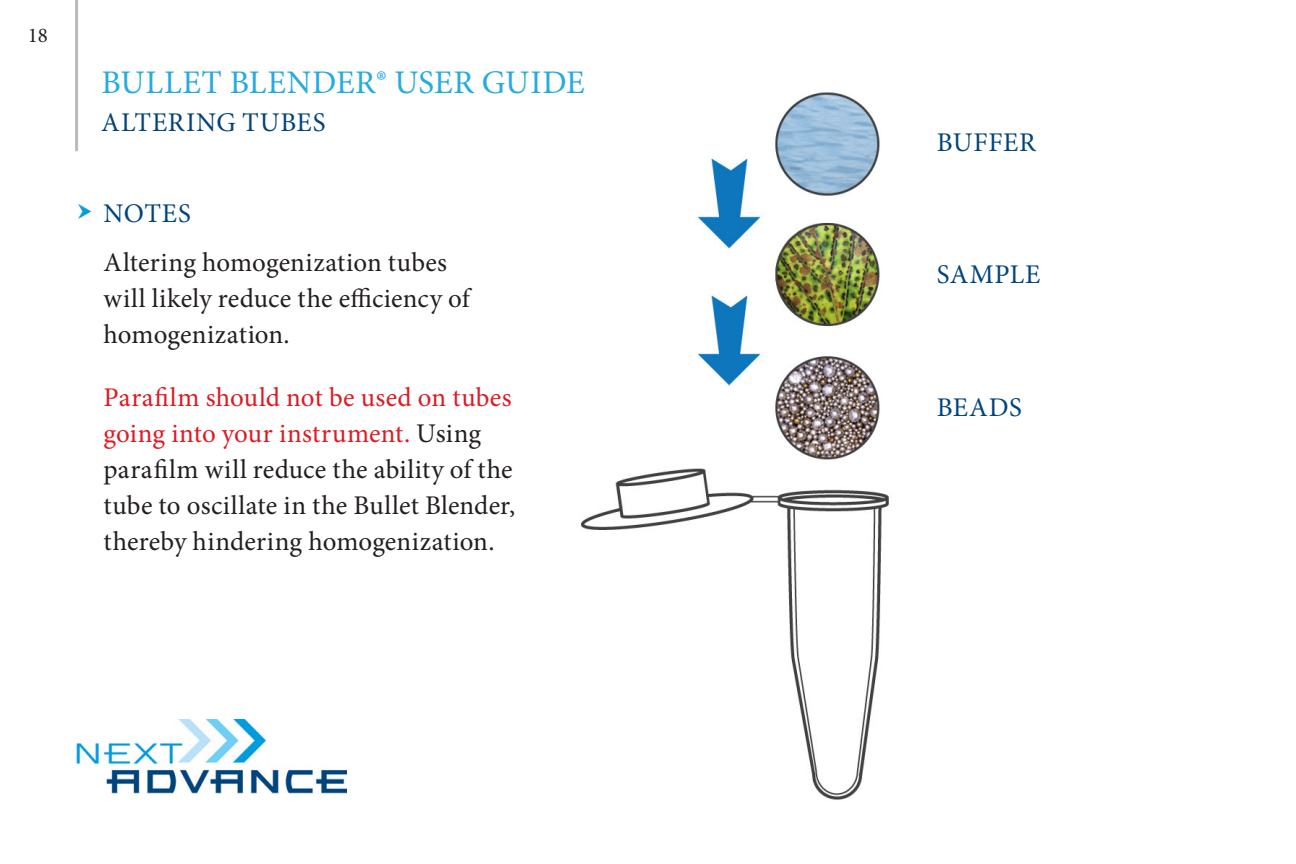
<style>
.page{position:relative;width:1296px;height:864px;background:#fff}
.page>*{position:absolute;margin:0;border:0;box-sizing:border-box;transform-origin:0 0}
.bulleted_sidebar_2{font:33px "Minion Pro";letter-spacing:.015em;color:#25aae2}
.bulleted_sidebar_2-2{font:27px/36px "Minion Pro";letter-spacing:.01em;color:#231f20}
.bulleted_sidebar_2-3{font:27px "Minion Pro";letter-spacing:.03em;color:#00447b}
.t1{font:21px "Minion Pro";color:#231f20}
.s1{color:#e01921}
</style>
<div class="page">
<img style="left:581px;top:92px;width:308px;height:708px">
<hr style="left:75px;top:0;width:3px;height:151px;background:#babbbe">
<img style="left:77px;top:720px;width:270px;height:74px">
<p class="t1" style="left:28px;top:21px;width:22px">18</p>
<p class="bulleted_sidebar_2" style="left:101px;top:60px;width:485px">BULLET BLENDER® USER GUIDE</p>
<p class="bulleted_sidebar_2-3" style="left:101px;top:104px;width:226px">ALTERING TUBES</p>
<p class="bulleted_sidebar_2-3" style="left:937px;top:124px;width:101px">BUFFER</p>
<p class="bulleted_sidebar_2-3" style="left:104px;top:195px;width:89px">NOTES</p>
<p class="bulleted_sidebar_2-2" style="left:104px;top:245px;width:368px">Altering homogenization tubes will likely reduce the efficiency of homogenization.</p>
<p class="bulleted_sidebar_2-2" style="left:104px;top:380px;width:413px"><span class="s1">Parafilm should not be used on tubes going into your instrument.</span> Using parafilm will reduce the ability of the tube to oscillate in the Bullet Blender, thereby hindering homogenization.</p>
<p class="bulleted_sidebar_2-3" style="left:937px;top:389px;width:86px">BEADS</p>
<p class="bulleted_sidebar_2-3" style="left:937px;top:256px;width:105px">SAMPLE</p>
</div>
